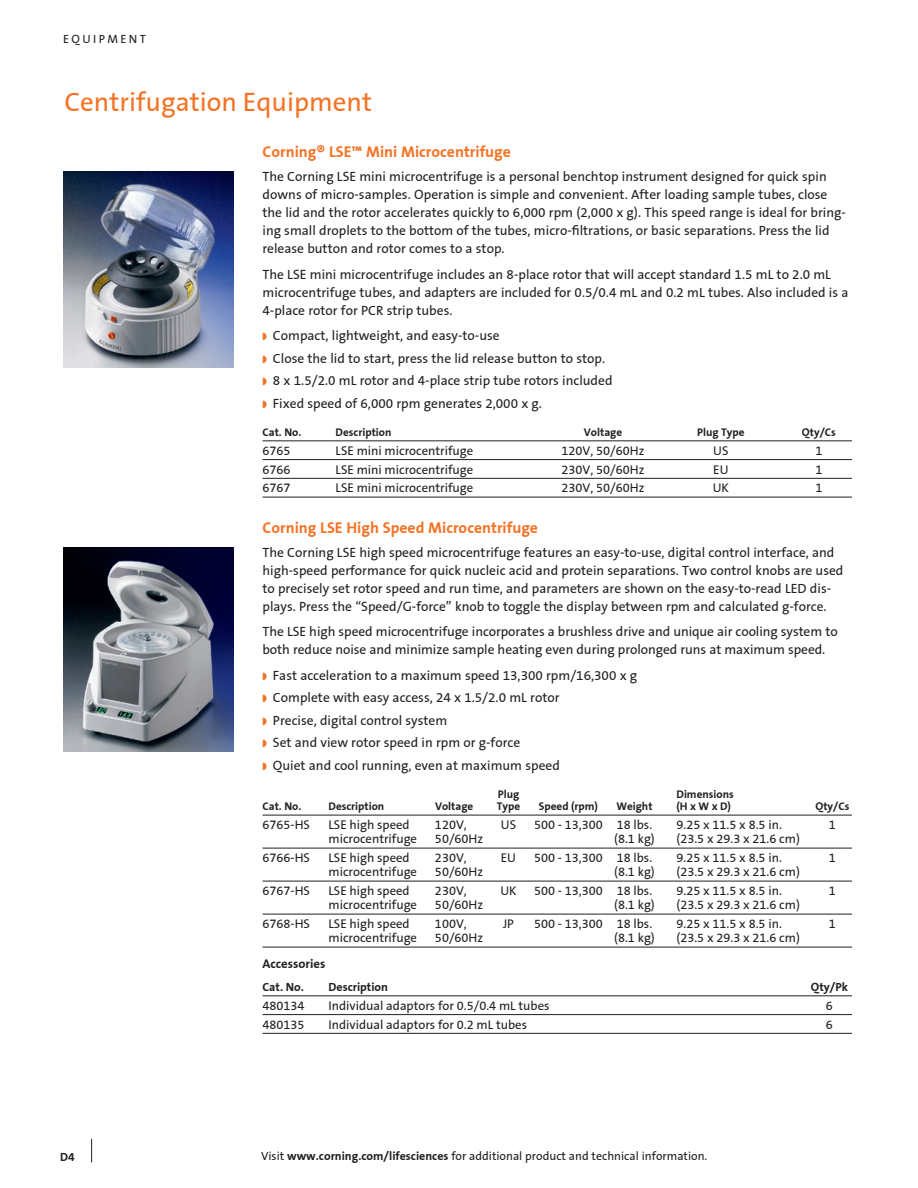
<style>
.page{position:relative;width:918px;height:1188px;background:#fff}
.page>*{position:absolute;margin:0;border:0;box-sizing:border-box;transform-origin:0 0}
.Section{font:27px "Corning Sans";color:#f47325}
.A_Head{font:700 15.75px "Corning Sans";color:#f47325}
.Body{font:13.5px/18px "Corning Sans";color:#231f20}
.Bullet{font:13.5px "Corning Sans";color:#231f20}
.Table{font:12.75px "Corning Sans";color:#231f20}
.Table_sub{font:700 12.75px "Corning Sans";color:#231f20}
.t1{font:12px "Corning Sans";color:#231f20}
.Table_Head{font:700 12px "Corning Sans";color:#231f20}
.t2{font:12px "Corning Sans";letter-spacing:.2em;color:#231f20}
.Table_Head-2{font:700 11.25px "Corning Sans";color:#231f20}
.s1{font-weight:700}
</style>
<div class="page">
<svg style="left:91px;top:1139px;width:1px;height:23px"></svg>
<hr style="left:262px;top:441px;width:590px;height:1px;background:#231f20">
<hr style="left:262px;top:459px;width:590px;height:1px;background:#231f20">
<hr style="left:262px;top:478px;width:590px;height:1px;background:#231f20">
<hr style="left:262px;top:497px;width:590px;height:1px;background:#231f20">
<hr style="left:262px;top:815px;width:590px;height:1px;background:#231f20">
<hr style="left:262px;top:848px;width:590px;height:1px;background:#231f20">
<hr style="left:262px;top:881px;width:590px;height:1px;background:#231f20">
<hr style="left:262px;top:914px;width:590px;height:1px;background:#231f20">
<hr style="left:262px;top:947px;width:590px;height:1px;background:#231f20">
<hr style="left:262px;top:996px;width:590px;height:1px;background:#231f20">
<hr style="left:262px;top:1014px;width:590px;height:1px;background:#231f20">
<hr style="left:262px;top:1033px;width:590px;height:1px;background:#231f20">
<img style="left:63px;top:547px;width:171px;height:204px">
<img style="left:63px;top:171px;width:171px;height:197px">
<p class="t2" style="left:63px;top:32px;width:84px">EQUIPMENT</p>
<p class="Section" style="left:64px;top:86px;width:309px">Centrifugation Equipment</p>
<p class="A_Head" style="left:262px;top:143px;width:250px">Corning® LSE™ Mini Microcentrifuge</p>
<p class="Body" style="left:262px;top:168px;width:585px">The Corning LSE mini microcentrifuge is a personal benchtop instrument designed for quick spin downs of micro-samples. Operation is simple and convenient. After loading sample tubes, close the lid and the rotor accelerates quickly to 6,000 rpm (2,000 x g). This speed range is ideal for bring&shy;ing small droplets to the bottom of the tubes, micro-filtrations, or basic separations. Press the lid release button and rotor comes to a stop.</p>
<p class="Body" style="left:262px;top:265px;width:587px">The LSE mini microcentrifuge includes an 8-place rotor that will accept standard 1.5 mL to 2.0 mL microcentrifuge tubes, and adapters are included for 0.5/0.4 mL and 0.2 mL tubes. Also included is a<br>4-place rotor for PCR strip tubes.</p>
<p class="Bullet" style="left:273px;top:328px;width:228px">Compact, lightweight, and easy-to-use</p>
<p class="Bullet" style="left:273px;top:350px;width:334px">Close the lid to start, press the lid release button to stop.</p>
<p class="Bullet" style="left:273px;top:373px;width:341px">8 x 1.5/2.0 mL rotor and 4-place strip tube rotors included</p>
<p class="Bullet" style="left:273px;top:395px;width:270px">Fixed speed of 6,000 rpm generates 2,000 x g.</p>
<p class="Table_Head-2" style="left:262px;top:426px;width:40px">Cat. No.</p>
<p class="Table_Head-2" style="left:336px;top:426px;width:57px">Description</p>
<p class="Table_Head-2" style="left:584px;top:426px;width:40px">Voltage</p>
<p class="Table_Head-2" style="left:697px;top:426px;width:49px">Plug Type</p>
<p class="Table_Head-2" style="left:802px;top:426px;width:36px">Qty/Cs</p>
<p class="Table" style="left:262px;top:443px;width:30px">6765</p>
<p class="Table" style="left:336px;top:443px;width:139px">LSE mini microcentrifuge</p>
<p class="Table" style="left:562px;top:443px;width:84px">120V, 50/60Hz</p>
<p class="Table" style="left:713px;top:443px;width:17px">US</p>
<p class="Table" style="left:815px;top:443px;width:9px">1</p>
<p class="Table" style="left:262px;top:462px;width:30px">6766</p>
<p class="Table" style="left:336px;top:462px;width:139px">LSE mini microcentrifuge</p>
<p class="Table" style="left:562px;top:462px;width:84px">230V, 50/60Hz</p>
<p class="Table" style="left:713px;top:462px;width:17px">EU</p>
<p class="Table" style="left:815px;top:462px;width:9px">1</p>
<p class="Table" style="left:262px;top:481px;width:30px">6767</p>
<p class="Table" style="left:336px;top:481px;width:139px">LSE mini microcentrifuge</p>
<p class="Table" style="left:562px;top:481px;width:84px">230V, 50/60Hz</p>
<p class="Table" style="left:713px;top:481px;width:18px">UK</p>
<p class="Table" style="left:815px;top:481px;width:9px">1</p>
<p class="A_Head" style="left:262px;top:518px;width:277px">Corning LSE High Speed Microcentrifuge</p>
<p class="Body" style="left:262px;top:543px;width:582px">The Corning LSE high speed microcentrifuge features an easy-to-use, digital control interface, and high-speed performance for quick nucleic acid and protein separations. Two control knobs are used to precisely set rotor speed and run time, and parameters are shown on the easy-to-read LED dis&shy;plays. Press the “Speed/G-force” knob to toggle the display between rpm and calculated g-force.</p>
<p class="Body" style="left:262px;top:623px;width:577px">The LSE high speed microcentrifuge incorporates a brushless drive and unique air cooling system to both reduce noise and minimize sample heating even during prolonged runs at maximum speed.</p>
<p class="Bullet" style="left:273px;top:667px;width:366px">Fast acceleration to a maximum speed 13,300 rpm/16,300 x g</p>
<p class="Bullet" style="left:273px;top:690px;width:288px">Complete with easy access, 24 x 1.5/2.0 mL rotor</p>
<p class="Bullet" style="left:273px;top:712px;width:176px">Precise, digital control system</p>
<p class="Bullet" style="left:273px;top:735px;width:249px">Set and view rotor speed in rpm or g-force</p>
<p class="Bullet" style="left:273px;top:757px;width:288px">Quiet and cool running, even at maximum speed</p>
<p class="Table_Head-2" style="left:498px;top:788px;width:23px">Plug</p>
<p class="Table_Head-2" style="left:676px;top:788px;width:59px">Dimensions</p>
<p class="Table_Head-2" style="left:262px;top:800px;width:40px">Cat. No.</p>
<p class="Table_Head-2" style="left:329px;top:800px;width:57px">Description</p>
<p class="Table_Head-2" style="left:435px;top:800px;width:40px">Voltage</p>
<p class="Table_Head-2" style="left:497px;top:800px;width:25px">Type</p>
<p class="Table_Head-2" style="left:539px;top:800px;width:61px">Speed (rpm)</p>
<p class="Table_Head-2" style="left:616px;top:800px;width:38px">Weight</p>
<p class="Table_Head-2" style="left:677px;top:800px;width:56px">(H x W x D)</p>
<p class="Table_Head-2" style="left:815px;top:800px;width:36px">Qty/Cs</p>
<p class="Table" style="left:262px;top:817px;width:49px">6765-HS</p>
<p class="Table" style="left:328px;top:817px;width:83px">LSE high speed</p>
<p class="Table" style="left:435px;top:817px;width:33px">120V,</p>
<p class="Table" style="left:501px;top:817px;width:17px">US</p>
<p class="Table" style="left:534px;top:817px;width:120px">500 - 13,300 18 lbs.</p>
<p class="Table" style="left:676px;top:817px;width:107px">9.25 x 11.5 x 8.5 in.</p>
<p class="Table" style="left:829px;top:817px;width:9px">1</p>
<p class="Table" style="left:328px;top:832px;width:90px">microcentrifuge</p>
<p class="Table" style="left:435px;top:832px;width:50px">50/60Hz</p>
<p class="Table" style="left:614px;top:832px;width:42px">(8.1 kg)</p>
<p class="Table" style="left:676px;top:832px;width:125px">(23.5 x 29.3 x 21.6 cm)</p>
<p class="Table" style="left:262px;top:850px;width:49px">6766-HS</p>
<p class="Table" style="left:328px;top:850px;width:83px">LSE high speed</p>
<p class="Table" style="left:435px;top:850px;width:33px">230V,</p>
<p class="Table" style="left:501px;top:850px;width:17px">EU</p>
<p class="Table" style="left:534px;top:850px;width:120px">500 - 13,300 18 lbs.</p>
<p class="Table" style="left:676px;top:850px;width:107px">9.25 x 11.5 x 8.5 in.</p>
<p class="Table" style="left:829px;top:850px;width:9px">1</p>
<p class="Table" style="left:328px;top:865px;width:90px">microcentrifuge</p>
<p class="Table" style="left:435px;top:865px;width:50px">50/60Hz</p>
<p class="Table" style="left:614px;top:865px;width:42px">(8.1 kg)</p>
<p class="Table" style="left:676px;top:865px;width:125px">(23.5 x 29.3 x 21.6 cm)</p>
<p class="Table" style="left:262px;top:883px;width:49px">6767-HS</p>
<p class="Table" style="left:328px;top:883px;width:83px">LSE high speed</p>
<p class="Table" style="left:435px;top:883px;width:33px">230V,</p>
<p class="Table" style="left:500px;top:883px;width:18px">UK</p>
<p class="Table" style="left:534px;top:883px;width:120px">500 - 13,300 18 lbs.</p>
<p class="Table" style="left:676px;top:883px;width:107px">9.25 x 11.5 x 8.5 in.</p>
<p class="Table" style="left:829px;top:883px;width:9px">1</p>
<p class="Table" style="left:328px;top:898px;width:90px">microcentrifuge</p>
<p class="Table" style="left:435px;top:898px;width:50px">50/60Hz</p>
<p class="Table" style="left:614px;top:898px;width:42px">(8.1 kg)</p>
<p class="Table" style="left:676px;top:898px;width:125px">(23.5 x 29.3 x 21.6 cm)</p>
<p class="Table" style="left:262px;top:916px;width:49px">6768-HS</p>
<p class="Table" style="left:328px;top:916px;width:83px">LSE high speed</p>
<p class="Table" style="left:435px;top:916px;width:33px">100V,</p>
<p class="Table" style="left:503px;top:916px;width:12px">JP</p>
<p class="Table" style="left:534px;top:916px;width:120px">500 - 13,300 18 lbs.</p>
<p class="Table" style="left:676px;top:916px;width:107px">9.25 x 11.5 x 8.5 in.</p>
<p class="Table" style="left:829px;top:916px;width:9px">1</p>
<p class="Table" style="left:328px;top:931px;width:90px">microcentrifuge</p>
<p class="Table" style="left:435px;top:931px;width:50px">50/60Hz</p>
<p class="Table" style="left:614px;top:931px;width:42px">(8.1 kg)</p>
<p class="Table" style="left:676px;top:931px;width:125px">(23.5 x 29.3 x 21.6 cm)</p>
<p class="Table_sub" style="left:262px;top:956px;width:64px">Accessories</p>
<p class="Table_Head" style="left:262px;top:980px;width:43px">Cat. No.</p>
<p class="Table_Head" style="left:328px;top:980px;width:61px">Description</p>
<p class="Table_Head" style="left:811px;top:980px;width:39px">Qty/Pk</p>
<p class="Table" style="left:262px;top:998px;width:44px">480134</p>
<p class="Table" style="left:328px;top:998px;width:223px">Individual adaptors for 0.5/0.4 mL tubes</p>
<p class="Table" style="left:826px;top:998px;width:9px">6</p>
<p class="Table" style="left:262px;top:1017px;width:44px">480135</p>
<p class="Table" style="left:328px;top:1017px;width:200px">Individual adaptors for 0.2 mL tubes</p>
<p class="Table" style="left:826px;top:1017px;width:9px">6</p>
<p class="Table_Head" style="left:60px;top:1150px;width:16px">D4</p>
<p class="t1" style="left:261px;top:1149px;width:448px">Visit <span class="s1">www.corning.com/lifesciences</span> for additional product and technical information.</p>
</div>
